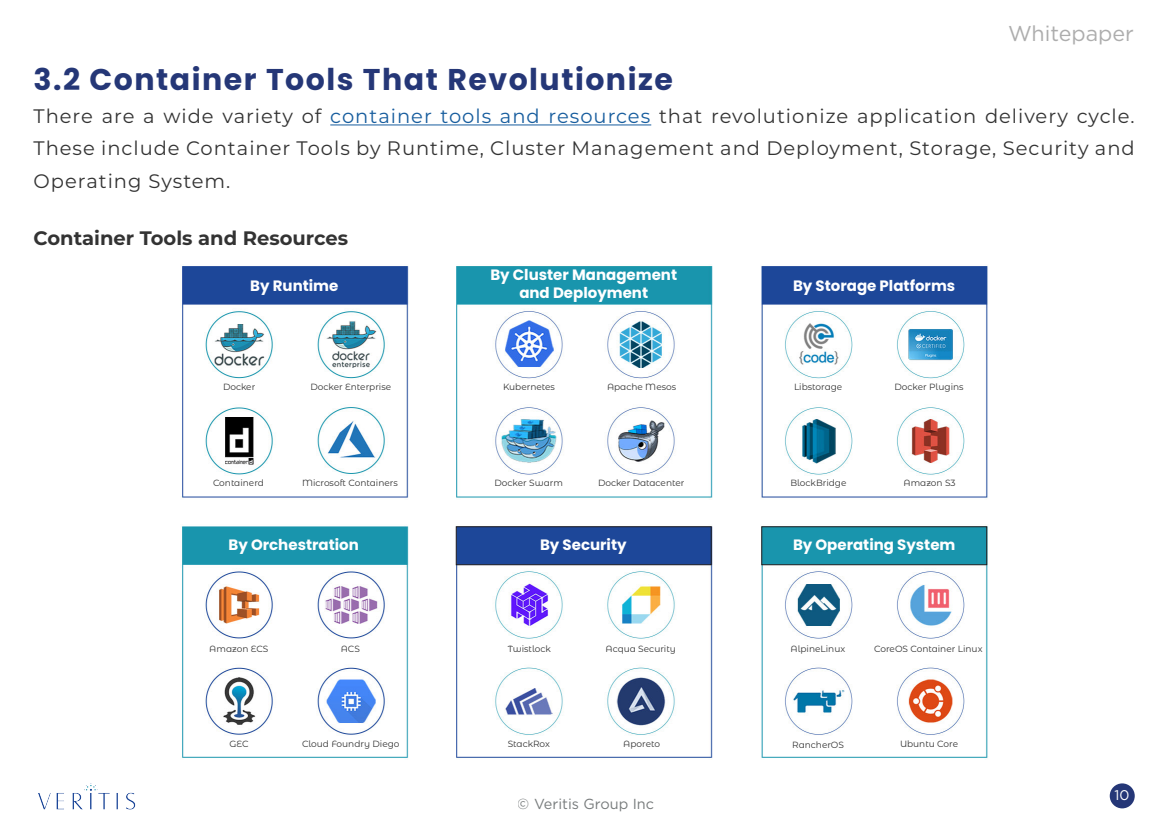
<style>
.page{position:relative;width:1170px;height:827px;background:#fff}
.page>*{position:absolute;margin:0;border:0;box-sizing:border-box;transform-origin:0 0}
.Nrml_my_style{font:700 30px "Poppins";letter-spacing:.05em;color:#253777}
.t1{font:21.5px "Gotham";color:#adadad}
.Nrml_my_style-2{font:19.5px/32.5px "Montserrat";letter-spacing:.05em;color:#333;text-align:justify}
.Nrml_my_style-3{font:700 19.5px "Montserrat";color:#333}
.t2{font:700 15px "Poppins";color:#fff}
.t3{font:14.5px "Gotham";color:#323839}
.t4{font:14px "Gotham";color:#fff}
.t5{font:9px "Montserrat Alternates";color:#333}
.s1{color:#175d9e}
</style>
<div class="page">
<img style="left:44px;top:124px;width:1091px;height:686px">
<div style="left:456px;top:526px;width:256px;height:39px;border:1px solid #231f20"></div>
<img style="left:38px;top:779px;width:106px;height:30px">
<div style="left:1110px;top:783px;width:25px;height:25px;background:#253777;border-radius:50%"></div>
<hr style="left:330px;top:124px;width:321px;height:1px;background:#175d9e">
<div style="left:762px;top:526px;width:225px;height:39px;border:1px solid #231f20"></div>
<p class="t1" style="left:1008px;top:20px;width:128px">Whitepaper</p>
<p class="Nrml_my_style" style="left:34px;top:63px;width:641px">3.2 Container Tools That Revolutionize</p>
<p class="Nrml_my_style-2" style="left:34px;top:99px;width:1103px">There are a wide variety of <span class="s1">container tools and resources</span> that revolutionize application delivery cycle.<br>These include Container Tools by Runtime, Cluster Management and Deployment, Storage, Security and Operating System.</p>
<p class="Nrml_my_style-3" style="left:34px;top:225px;width:316px">Container Tools and Resources</p>
<p class="t2" style="left:250px;top:277px;width:90px">By Runtime</p>
<p class="t2" style="left:490px;top:266px;width:188px">By Cluster Management</p>
<p class="t2" style="left:519px;top:284px;width:130px">and Deployment</p>
<p class="t2" style="left:793px;top:277px;width:164px">By Storage Platforms</p>
<p class="t5" style="left:223px;top:381px;width:34px">Docker</p>
<p class="t5" style="left:310px;top:381px;width:82px">Docker Enterprise</p>
<p class="t5" style="left:503px;top:381px;width:54px">Kubernetes</p>
<p class="t5" style="left:607px;top:381px;width:71px">Apache Mesos</p>
<p class="t5" style="left:794px;top:381px;width:50px">Libstorage</p>
<p class="t5" style="left:894px;top:381px;width:71px">Docker Plugins</p>
<p class="t5" style="left:213px;top:477px;width:52px">Containerd</p>
<p class="t5" style="left:302px;top:477px;width:97px">Microsoft Containers</p>
<p class="t5" style="left:494px;top:477px;width:70px">Docker Swarm</p>
<p class="t5" style="left:598px;top:477px;width:88px">Docker Datacenter</p>
<p class="t5" style="left:790px;top:477px;width:57px">BlockBridge</p>
<p class="t5" style="left:904px;top:477px;width:54px">Amazon S3</p>
<p class="t2" style="left:228px;top:536px;width:132px">By Orchestration</p>
<p class="t2" style="left:540px;top:536px;width:88px">By Security</p>
<p class="t2" style="left:793px;top:536px;width:164px">By Operating System</p>
<p class="t5" style="left:209px;top:642px;width:61px">Amazon ECS</p>
<p class="t5" style="left:341px;top:642px;width:21px">ACS</p>
<p class="t5" style="left:508px;top:642px;width:45px">Twistlock</p>
<p class="t5" style="left:606px;top:642px;width:72px">Acqua Security</p>
<p class="t5" style="left:790px;top:642px;width:56px">AlpineLinux</p>
<p class="t5" style="left:874px;top:642px;width:110px">CoreOS Container Linux</p>
<p class="t5" style="left:230px;top:738px;width:20px">GEC</p>
<p class="t5" style="left:302px;top:738px;width:99px">Cloud Foundry Diego</p>
<p class="t5" style="left:508px;top:738px;width:44px">StackRox</p>
<p class="t5" style="left:623px;top:738px;width:38px">Aporeto</p>
<p class="t5" style="left:792px;top:738px;width:53px">RancherOS</p>
<p class="t5" style="left:900px;top:738px;width:60px">Ubuntu Core</p>
<h3 class="t3" style="left:518px;top:795px;width:138px">© Veritis Group Inc</h3>
<p class="t4" style="left:1114px;top:786px;width:17px">10</p>
</div>
